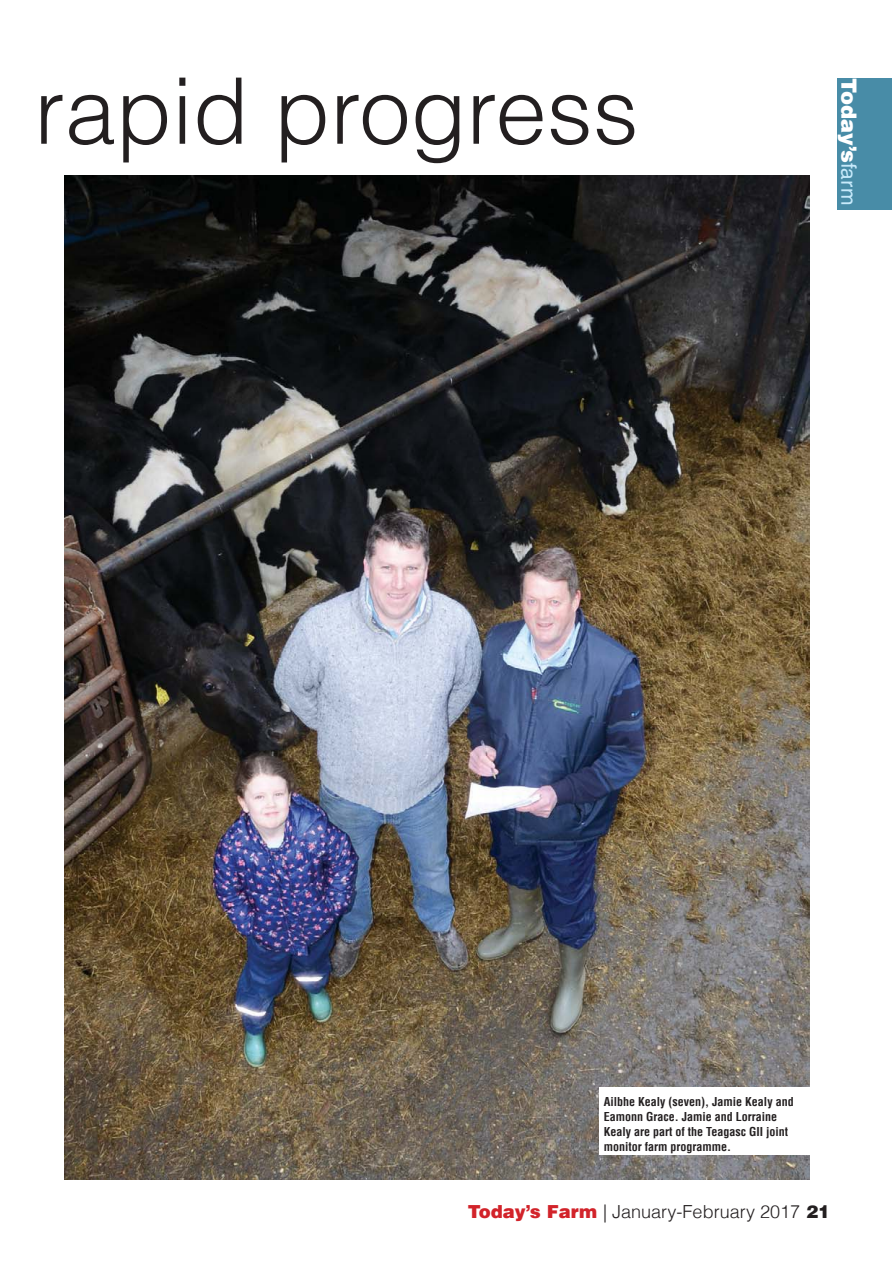
<style>
.page{position:relative;width:892px;height:1264px;background:#fff}
.page>*{position:absolute;margin:0;border:0;box-sizing:border-box;transform-origin:0 0}
.t1{font:300 91.8px "Helvetica LT";color:#231f20}
.t2{font:900 21px "Helvetica LT";color:#fff}
.t3{font:300 18px "Helvetica LT";color:#231f20}
.t4{font:700 condensed 12px/15px "Helvetica LT";color:#231f20}
.s1{font-weight:400;color:#c7eafb}
.s2{font-weight:900;color:#d2232a}
.s3{font-weight:900}
</style>
<div class="page">
<div style="left:837px;top:78px;width:54px;height:131px;background:#488ca7"></div>
<img style="left:65px;top:175px;width:744px;height:1004px">
<div style="left:599px;top:1087px;width:210px;height:67px;background:#fff"></div>
<h1 class="t1" style="left:34px;top:54px;width:605px">rapid progress</h1>
<h2 class="t2" style="left:862px;top:78px;width:128px;rotate:90deg">Today’s<span class="s1">farm</span></h2>
<p class="t4" style="left:603px;top:1093px;width:191px">Ailbhe Kealy (seven), Jamie Kealy and Eamonn Grace. Jamie and Lorraine Kealy are part of the Teagasc GII joint monitor farm programme.</p>
<h3 class="t3" style="left:467px;top:1200px;width:363px"><span class="s2">Today’s Farm</span> | January-February 2017 <span class="s3">21</span></h3>
</div>
